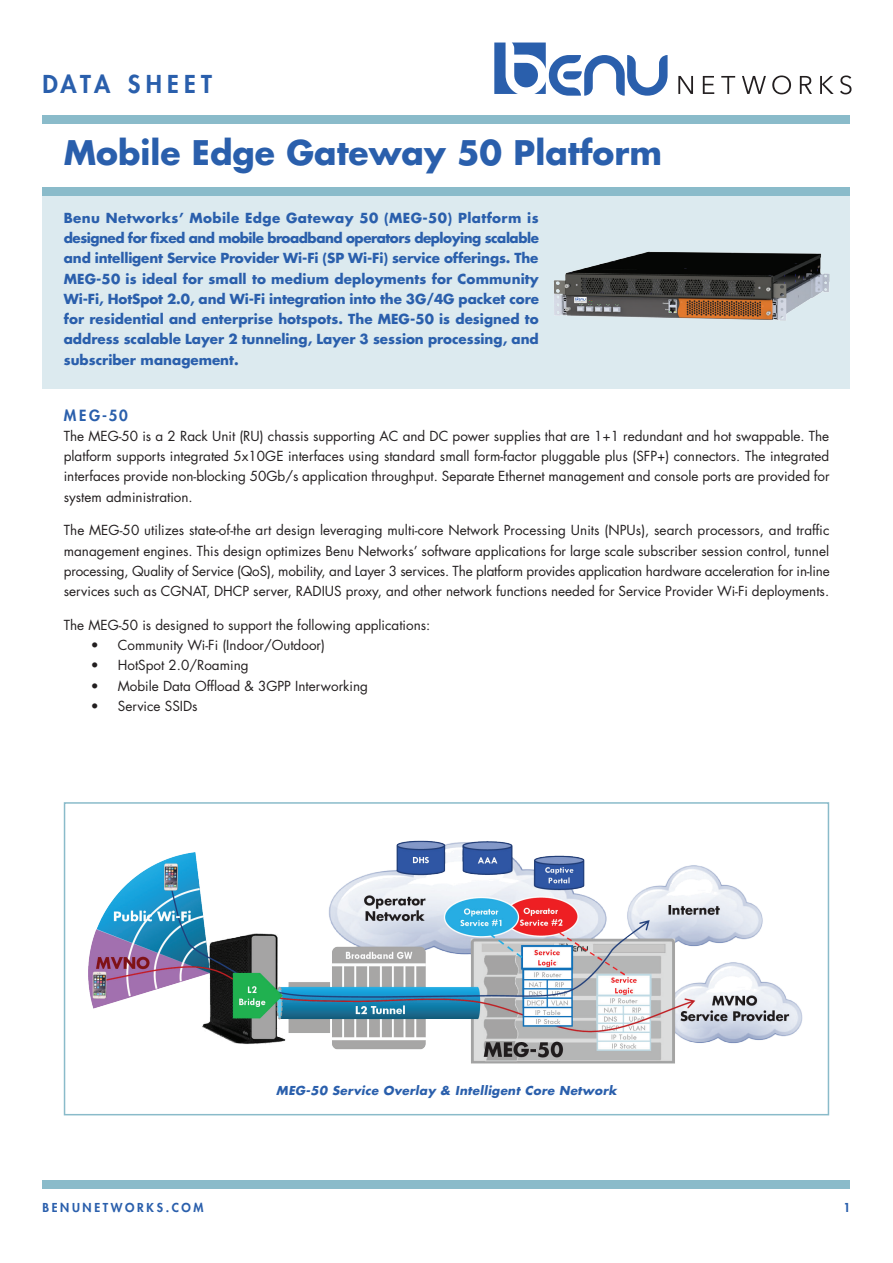
<style>
.page{position:relative;width:893px;height:1263px;background:#fff}
.page>*{position:absolute;margin:0;border:0;box-sizing:border-box;transform-origin:0 0}
.t1{font:700 33px "Futura Std";color:#2a5fac}
.t2{font:800 24px "Futura Std";letter-spacing:.22em;color:#2a5fac}
.t3{font:800 15px "Futura Std";color:#2a5fac}
.t4{font:13.5px/20.2px "Futura Std";color:#231f20;text-align:justify}
.t5{font:700 13.5px/20.2px "Futura Std";color:#2a5fac;text-align:justify}
.t6{font:italic 700 12px "Futura Std";letter-spacing:.025em;color:#2a5fac}
.t7{font:800 12px "Futura Std";letter-spacing:.22em;color:#2a5fac}
</style>
<div class="page">
<div style="left:43px;top:1180px;width:807px;height:8px;background:#8abbca"></div>
<div style="left:43px;top:115px;width:807px;height:8px;background:#8abbca"></div>
<svg style="left:494px;top:43px;width:174px;height:53px"></svg>
<svg style="left:678px;top:76px;width:15px;height:18px"></svg>
<svg style="left:703px;top:76px;width:11px;height:18px"></svg>
<svg style="left:721px;top:76px;width:14px;height:18px"></svg>
<svg style="left:742px;top:76px;width:24px;height:18px"></svg>
<svg style="left:772px;top:75px;width:19px;height:19px"></svg>
<svg style="left:800px;top:76px;width:12px;height:18px"></svg>
<svg style="left:820px;top:76px;width:14px;height:18px"></svg>
<svg style="left:840px;top:75px;width:11px;height:19px"></svg>
<div style="left:43px;top:187px;width:807px;height:9px;background:#8abbca"></div>
<div style="left:43px;top:196px;width:807px;height:193px;background:#dceaef"></div>
<img style="left:553px;top:251px;width:276px;height:70px">
<img style="left:89px;top:840px;width:714px;height:223px">
<div style="left:64px;top:802px;width:765px;height:313px;border:2px solid #8abbca"></div>
<h2 class="t2" style="left:43px;top:69px;width:171px">DATA SHEET</h2>
<h1 class="t1" style="left:64px;top:131px;width:600px">Mobile Edge Gateway 50 Platform</h1>
<p class="t5" style="left:64px;top:208px;width:477px">Benu Networks’ Mobile Edge Gateway 50 (MEG-50) Platform is designed for fixed and mobile broadband operators deploying scalable and intelligent Service Provider Wi-Fi (SP Wi-Fi) service offerings. The MEG-50 is ideal for small to medium deployments for Community Wi-Fi, HotSpot 2.0, and Wi-Fi integration into the 3G/4G packet core for residential and enterprise hotspots. The MEG-50 is designed to address scalable Layer 2 tunneling, Layer 3 session processing, and subscriber management.</p>
<p class="t3" style="left:64px;top:406px;width:66px">MEG-50</p>
<p class="t4" style="left:64px;top:426px;width:767px">The MEG-50 is a 2 Rack Unit (RU) chassis supporting AC and DC power supplies that are 1+1 redundant and hot swappable. The platform supports integrated 5x10GE interfaces using standard small form-factor pluggable plus (SFP+) connectors. The integrated interfaces provide non-blocking 50Gb/s application throughput. Separate Ethernet management and console ports are provided for system administration.</p>
<p class="t4" style="left:64px;top:520px;width:767px">The MEG-50 utilizes state-of-the art design leveraging multi-core Network Processing Units (NPUs), search processors, and traffic management engines. This design optimizes Benu Networks’ software applications for large scale subscriber session control, tunnel processing, Quality of Service (QoS), mobility, and Layer 3 services. The platform provides application hardware acceleration for in-line services such as CGNAT, DHCP server, RADIUS proxy, and other network functions needed for Service Provider Wi-Fi deployments.</p>
<p class="t4" style="left:64px;top:615px;width:368px">The MEG-50 is designed to support the following applications:</p>
<p class="t4" style="left:91px;top:635px;width:236px">• Community Wi-Fi (Indoor/Outdoor)</p>
<p class="t4" style="left:91px;top:655px;width:159px">• HotSpot 2.0/Roaming</p>
<p class="t4" style="left:91px;top:676px;width:279px">• Mobile Data Offload &amp; 3GPP Interworking</p>
<p class="t4" style="left:91px;top:696px;width:108px">• Service SSIDs</p>
<p class="t6" style="left:276px;top:1082px;width:342px">MEG-50 Service Overlay &amp; Intelligent Core Network</p>
<p class="t7" style="left:43px;top:1200px;width:163px">BENUNETWORKS.COM</p>
<p class="t7" style="left:843px;top:1200px;width:8px">1</p>
</div>
